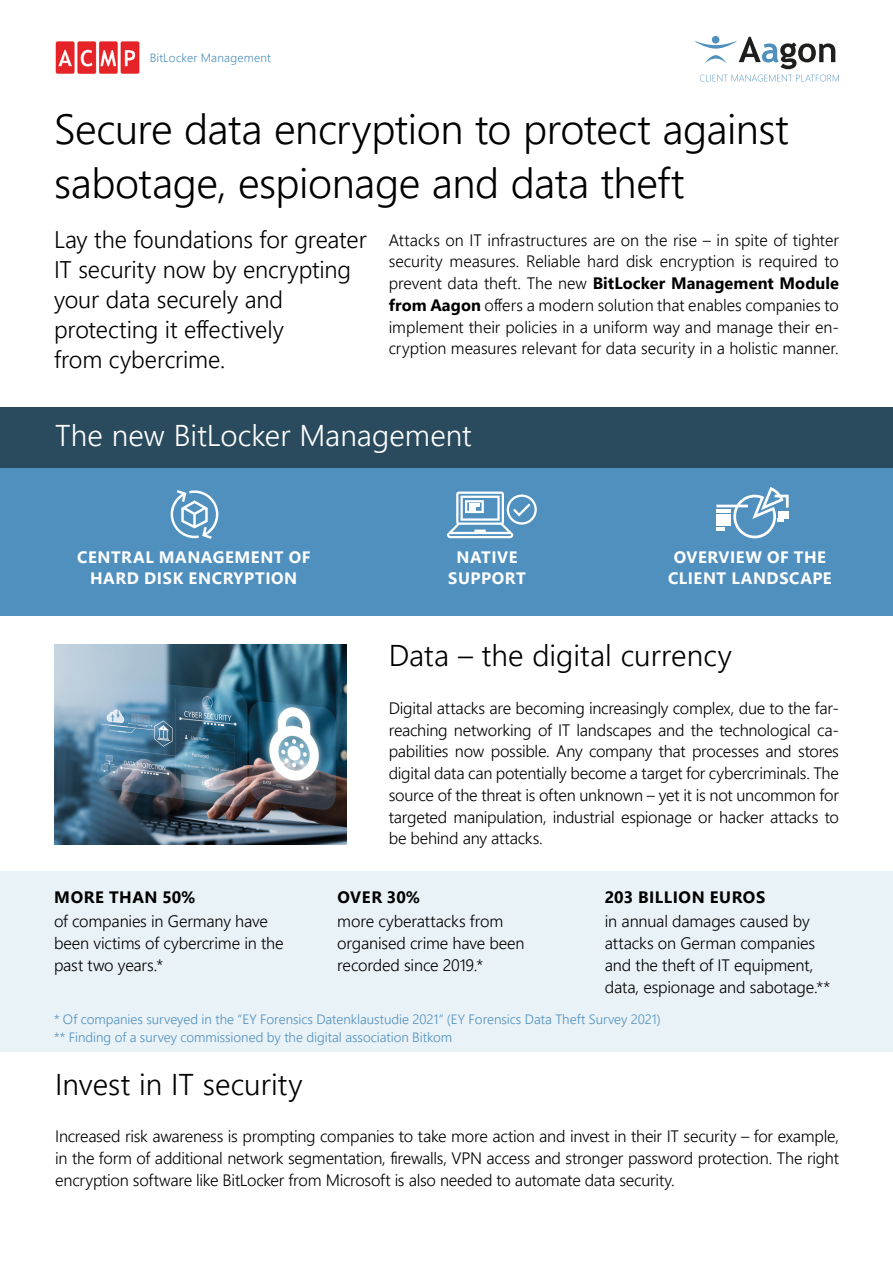
<style>
.page{position:relative;width:893px;height:1263px;background:#fff}
.page>*{position:absolute;margin:0;border:0;box-sizing:border-box;transform-origin:0 0}
.t1{font:300 42px/54px "Segoe UI";letter-spacing:-.01em;color:#000}
.t2{font:300 30px "Segoe UI";color:#000}
.t3{font:300 30px "Segoe UI";color:#fff}
.t4{font:300 24px/30px "Segoe UI";letter-spacing:-.005em;color:#000}
.t5{font:300 16.5px/21.8px "Segoe UI";letter-spacing:-.01em;color:#000}
.t6{font:700 16.5px/21.8px "Segoe UI";letter-spacing:.035em;color:#fff;text-align:center}
.t7{font:700 16.5px "Segoe UI";letter-spacing:.035em;color:#000}
.t8{font:300 13.5px/18px "Segoe UI";letter-spacing:-.005em;color:#5090bf}
.t9{font:300 12px "Segoe UI";letter-spacing:.01em;color:#5090bf}
.s1{font-weight:700}
</style>
<div class="page">
<div style="left:0;top:871px;width:893px;height:180px;background:#e9f2f7"></div>
<svg style="left:695px;top:37px;width:140px;height:32px"></svg>
<svg style="left:700px;top:75px;width:139px;height:7px"></svg>
<img style="left:54px;top:644px;width:293px;height:200px">
<div style="left:0;top:408px;width:893px;height:207px;background:#5090bf"></div>
<div style="left:0;top:408px;width:893px;height:60px;background:#2a4a5e"></div>
<svg style="left:447px;top:492px;width:90px;height:46px"></svg>
<svg style="left:171px;top:490px;width:47px;height:49px"></svg>
<svg style="left:716px;top:487px;width:73px;height:51px"></svg>
<img style="left:55px;top:41px;width:85px;height:33px">
<p class="t9" style="left:150px;top:46px;width:123px">BitLocker Management</p>
<h1 class="t1" style="left:54px;top:98px;width:736px">Secure data encryption to protect against sabotage, espionage and data theft</h1>
<p class="t5" style="left:389px;top:227px;width:452px;text-align:justify">Attacks on IT infrastructures are on the rise – in spite of tighter security measures. Reliable hard disk encryption is required to prevent data theft. The new <span class="s1">BitLocker Management Module from Aagon</span> offers a modern solution that enables companies to implement their policies in a uniform way and manage their en&shy;cryption measures relevant for data security in a holistic manner.</p>
<h3 class="t4" style="left:54px;top:222px;width:314px">Lay the foundations for greater<br>IT security now by encrypting your data securely and protecting it effectively<br>from cybercrime.</h3>
<h2 class="t3" style="left:55px;top:407px;width:418px">The new BitLocker Management</h2>
<p class="t6" style="left:77px;top:545px;width:235px">CENTRAL MANAGEMENT OF<br>HARD DISK ENCRYPTION</p>
<p class="t6" style="left:448px;top:545px;width:79px">NATIVE<br>SUPPORT</p>
<p class="t6" style="left:668px;top:545px;width:165px">OVERVIEW OF THE<br>CLIENT LANDSCAPE</p>
<h2 class="t2" style="left:389px;top:627px;width:345px">Data – the digital currency</h2>
<p class="t5" style="left:389px;top:695px;width:452px;text-align:justify">Digital attacks are becoming increasingly complex, due to the far&shy;reaching networking of IT landscapes and the technological ca&shy;pabilities now possible. Any company that processes and stores digital data can potentially become a target for cybercriminals. The source of the threat is often unknown – yet it is not uncommon for targeted manipulation, industrial espionage or hacker attacks to be behind any attacks.</p>
<p class="t7" style="left:54px;top:881px;width:143px">MORE THAN 50%</p>
<p class="t7" style="left:338px;top:881px;width:84px">OVER 30%</p>
<p class="t7" style="left:605px;top:881px;width:162px">203 BILLION EUROS</p>
<p class="t5" style="left:54px;top:909px;width:231px">of companies in Germany have been victims of cybercrime in the past two years.*</p>
<p class="t8" style="left:54px;top:1009px;width:608px">* Of companies surveyed in the “EY Forensics Datenklaustudie 2021“ (EY Forensics Data Theft Survey 2021) ** Finding of a survey commissioned by the digital association Bitkom</p>
<p class="t5" style="left:337px;top:909px;width:189px">more cyberattacks from organised crime have been recorded since 2019.*</p>
<p class="t5" style="left:605px;top:909px;width:227px">in annual damages caused by attacks on German companies and the theft of IT equipment, data, espionage and sabotage.**</p>
<h2 class="t2" style="left:55px;top:1056px;width:249px">Invest in IT security</h2>
<p class="t5" style="left:55px;top:1124px;width:785px;text-align:justify">Increased risk awareness is prompting companies to take more action and invest in their IT security – for example, in the form of additional network segmentation, firewalls, VPN access and stronger password protection. The right encryption software like BitLocker from Microsoft is also needed to automate data security.</p>
</div>
